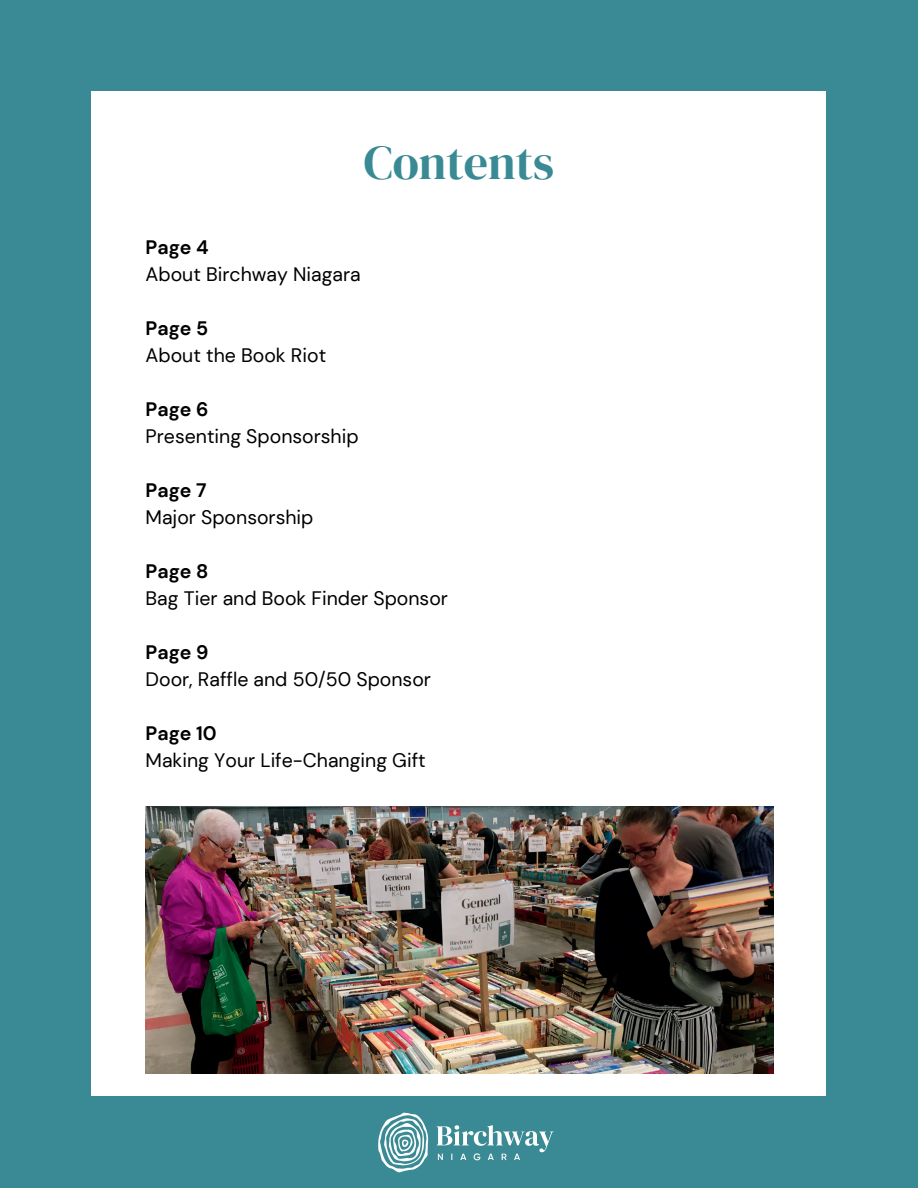
<style>
.page{position:relative;width:918px;height:1188px;background:#398a94}
.page>*{position:absolute;margin:0;border:0;box-sizing:border-box;transform-origin:0 0}
.t1{font:48px "DM Serif Display";color:#398a94}
.t2{font:19.5px "DM Sans";color:#000}
.t3{font:700 19.5px "DM Sans";color:#000}
</style>
<div class="page">
<div style="left:92px;top:92px;width:734px;height:1004px;background:#fff"></div>
<img style="left:378px;top:1112px;width:176px;height:61px">
<img style="left:146px;top:806px;width:627px;height:268px">
<p class="t1" style="left:364px;top:129px;width:192px">Contents</p>
<p class="t3" style="left:146px;top:234px;width:64px">Page 4</p>
<p class="t2" style="left:146px;top:261px;width:217px">About Birchway Niagara</p>
<p class="t3" style="left:146px;top:315px;width:64px">Page 5</p>
<p class="t2" style="left:146px;top:342px;width:182px">About the Book Riot</p>
<p class="t3" style="left:146px;top:396px;width:64px">Page 6</p>
<p class="t2" style="left:146px;top:423px;width:215px">Presenting Sponsorship</p>
<p class="t3" style="left:146px;top:477px;width:62px">Page 7</p>
<p class="t2" style="left:146px;top:504px;width:169px">Major Sponsorship</p>
<p class="t3" style="left:146px;top:558px;width:64px">Page 8</p>
<p class="t2" style="left:146px;top:585px;width:304px">Bag Tier and Book Finder Sponsor</p>
<p class="t3" style="left:146px;top:639px;width:64px">Page 9</p>
<p class="t2" style="left:146px;top:666px;width:287px">Door, Raffle and 50/50 Sponsor</p>
<p class="t3" style="left:146px;top:720px;width:73px">Page 10</p>
<p class="t2" style="left:146px;top:747px;width:282px">Making Your Life-Changing Gift</p>
</div>
